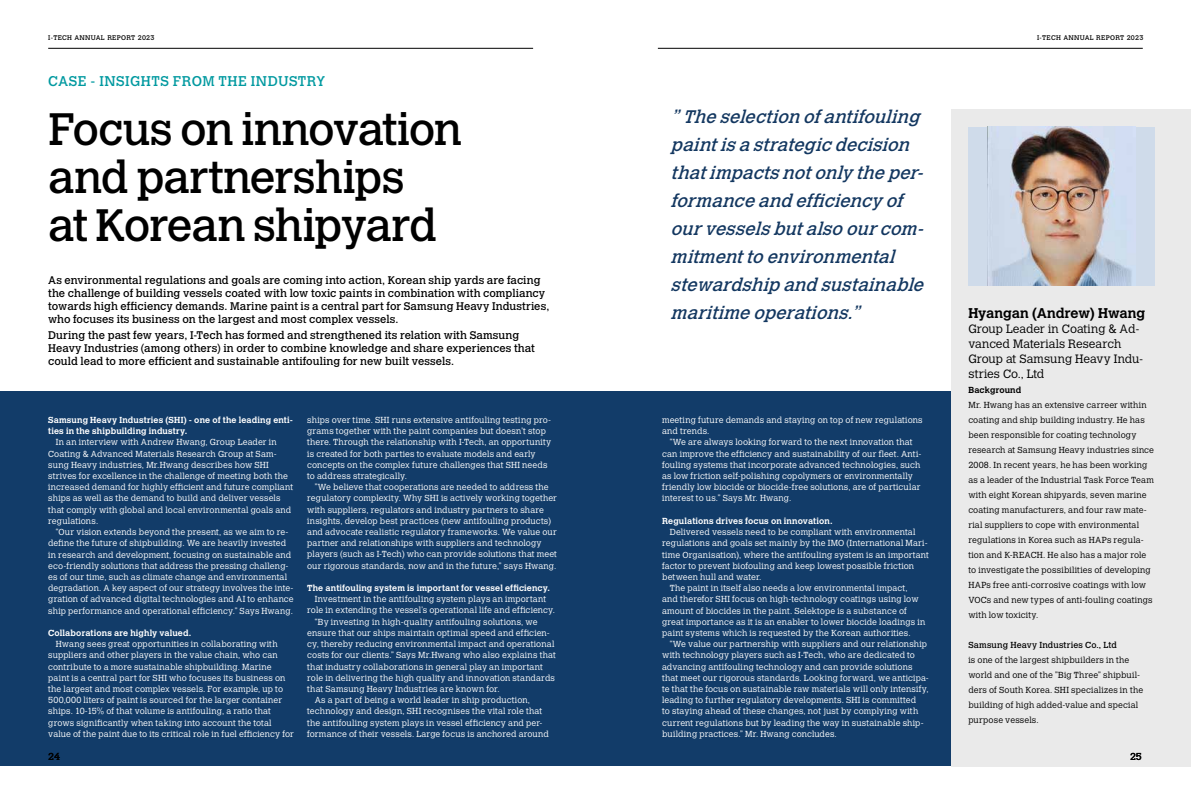
<style>
.page{position:relative;width:1191px;height:794px;background:#fff}
.page>*{position:absolute;margin:0;border:0;box-sizing:border-box;transform-origin:0 0}
.t1{font:45px/48px "Calvert MT Std";letter-spacing:-.03em;color:#000}
.t2{font:italic 18px/28px "Calvert MT Std";color:#133760}
.t3{font:14px "Calvert MT Std";letter-spacing:.03em;color:#0099a0}
.t4{font:700 14px "Calvert MT Std";color:#000}
.t5{font:300 12px/15px "Calvert MT Std";color:#000}
.t6{font:11px/13px "Calvert MT Std";letter-spacing:.005em;color:#000}
.t7{font:10px "Calvert MT Std";color:#000}
.t8{font:300 8.7px/11.2px "Calvert MT Std";letter-spacing:.015em;color:#fff}
.t9{font:300 8.7px/15px "Calvert MT Std";letter-spacing:.015em;color:#000}
.t10{font:700 8.7px/11.2px "Calvert MT Std";letter-spacing:.015em;color:#fff}
.t11{font:8.7px "Calvert MT Std";letter-spacing:.02em;color:#000}
.t12{font:700 8.7px "Calvert MT Std";letter-spacing:.015em;color:#000}
.t13{font:6.7px "Calvert MT Std";letter-spacing:.045em;color:#000}
</style>
<div class="page">
<div style="left:0;top:391px;width:1191px;height:375px;background:#123c69"></div>
<div style="left:951px;top:109px;width:240px;height:657px;background:#eaeaea"></div>
<div style="left:968px;top:127px;width:186px;height:159px;background:#cfdbea"></div>
<img style="left:992px;top:127px;width:143px;height:159px">
<hr style="left:48px;top:48px;width:485px;height:1px;background:#000">
<hr style="left:658px;top:48px;width:484px;height:1px;background:#000">
<p class="t13" style="left:48px;top:34px;width:108px">I-TECH ANNUAL REPORT 2023</p>
<p class="t13" style="left:1037px;top:34px;width:108px">I-TECH ANNUAL REPORT 2023</p>
<h3 class="t3" style="left:48px;top:73px;width:279px">CASE - INSIGHTS FROM THE INDUSTRY</h3>
<h1 class="t1" style="left:48px;top:105px;width:415px">Focus on innovation and partnerships<br>at Korean shipyard</h1>
<p class="t6" style="left:48px;top:274px;width:502px">As environmental regulations and goals are coming into action, Korean ship yards are facing the challenge of building vessels coated with low toxic paints in combination with compliancy towards high efficiency demands. Marine paint is a central part for Samsung Heavy Industries, who focuses its business on the largest and most complex vessels.</p>
<p class="t6" style="left:48px;top:329px;width:488px">During the past few years, I-Tech has formed and strengthened its relation with Samsung<br>Heavy Industries (among others) in order to combine knowledge and share experiences that could lead to more efficient and sustainable antifouling for new built vessels.</p>
<p class="t10" style="left:48px;top:414px;width:246px">Samsung Heavy Industries (SHI) - one of the leading enti&shy;ties in the shipbuilding industry.</p>
<p class="t8" style="left:48px;top:437px;width:246px;text-indent:8px">In an interview with Andrew Hwang, Group Leader in Coating &amp; Advanced Materials Research Group at Sam&shy;sung Heavy industries, Mr.Hwang describes how SHI strives for excellence in the challenge of meeting both the increased demand for highly efficient and future compliant ships as well as the demand to build and deliver vessels that comply with global and local environmental goals and regulations.</p>
<p class="t8" style="left:48px;top:526px;width:247px;text-indent:8px">“Our vision extends beyond the present, as we aim to re&shy;define the future of shipbuilding. We are heavily invested in research and development, focusing on sustainable and eco-friendly solutions that address the pressing challeng&shy;es of our time, such as climate change and environmental degradation. A key aspect of our strategy involves the inte&shy;gration of advanced digital technologies and AI to enhance ship performance and operational efficiency.” Says Hwang.</p>
<p class="t10" style="left:48px;top:627px;width:145px">Collaborations are highly valued.</p>
<p class="t8" style="left:48px;top:638px;width:247px;text-indent:8px">Hwang sees great opportunities in collaborating with suppliers and other players in the value chain, who can contribute to a more sustainable shipbuilding. Marine paint is a central part for SHI who focuses its business on the largest and most complex vessels. For example, up to 500,000 liters of paint is sourced for the larger container ships. 10-15% of that volume is antifouling, a ratio that grows significantly when taking into account the total value of the paint due to its critical role in fuel efficiency for</p>
<p class="t8" style="left:307px;top:414px;width:245px">ships over time. SHI runs extensive antifouling testing pro&shy;grams together with the paint companies but doesn’t stop there. Through the relationship with I-Tech, an opportunity is created for both parties to evaluate models and early concepts on the complex future challenges that SHI needs to address strategically.</p>
<p class="t8" style="left:307px;top:482px;width:251px;text-indent:8px">”We believe that cooperations are needed to address the regulatory complexity. Why SHI is actively working together with suppliers, regulators and industry partners to share insights, develop best practices (new antifouling products) and advocate realistic regulatory frameworks. We value our partner and relationships with suppliers and technology players (such as I-Tech) who can provide solutions that meet our rigorous standards, now and in the future,” says Hwang.</p>
<p class="t10" style="left:307px;top:582px;width:244px">The antifouling system is important for vessel efficiency.</p>
<p class="t8" style="left:315px;top:594px;width:233px">Investment in the antifouling system plays an important</p>
<p class="t8" style="left:307px;top:605px;width:249px">role in extending the vessel’s operational life and efficiency.</p>
<p class="t8" style="left:315px;top:616px;width:224px">“By investing in high-quality antifouling solutions, we</p>
<p class="t8" style="left:307px;top:627px;width:244px">ensure that our ships maintain optimal speed and efficien-</p>
<p class="t8" style="left:307px;top:638px;width:249px">cy, thereby reducing environmental impact and operational</p>
<p class="t8" style="left:307px;top:650px;width:250px">costs for our clients.” Says Mr.Hwang who also explains that</p>
<p class="t8" style="left:307px;top:661px;width:237px">that industry collaborations in general play an important</p>
<p class="t8" style="left:307px;top:672px;width:249px">role in delivering the high quality and innovation standards</p>
<p class="t8" style="left:307px;top:683px;width:194px">that Samsung Heavy Industries are known for.</p>
<p class="t8" style="left:315px;top:694px;width:217px">As a part of being a world leader in ship production,</p>
<p class="t8" style="left:307px;top:706px;width:236px">technology and design, SHI recognises the vital role that</p>
<p class="t8" style="left:307px;top:717px;width:237px">the antifouling system plays in vessel efficiency and per-</p>
<p class="t8" style="left:307px;top:728px;width:243px">formance of their vessels. Large focus is anchored around</p>
<h2 class="t2" style="left:670px;top:102px;width:260px">”Theselection ofantifouling paintisastrategicdecision thatimpactsnotonlytheper&shy;formanceand efficiencyof ourvesselsbutalsoourcom&shy;mitmenttoenvironmental stewardship and sustainable maritimeoperations.”</h2>
<p class="t8" style="left:662px;top:414px;width:262px">meeting future demands and staying on top of new regulations and trends.</p>
<p class="t8" style="left:662px;top:437px;width:261px;text-indent:8px">“We are always looking forward to the next innovation that can improve the efficiency and sustainability of our fleet. Anti&shy;fouling systems that incorporate advanced technologies, such as low friction self-polishing copolymers or environmentally friendly low biocide or biocide-free solutions, are of particular interest to us.” Says Mr. Hwang.</p>
<p class="t10" style="left:662px;top:515px;width:172px">Regulations drives focus on innovation.</p>
<p class="t8" style="left:670px;top:526px;width:247px">Delivered vessels need to be compliant with environmental</p>
<p class="t8" style="left:662px;top:538px;width:267px">regulations and goals set mainly by the IMO (International Mari-</p>
<p class="t8" style="left:662px;top:549px;width:268px">time Organisation), where the antifouling system is an important</p>
<p class="t8" style="left:662px;top:560px;width:253px">factor to prevent biofouling and keep lowest possible friction</p>
<p class="t8" style="left:662px;top:571px;width:101px">between hull and water.</p>
<p class="t8" style="left:670px;top:582px;width:239px">The paint in itself also needs a low environmental impact,</p>
<p class="t8" style="left:662px;top:594px;width:258px">and therefor SHI focus on high-technology coatings using low</p>
<p class="t8" style="left:662px;top:605px;width:246px">amount of biocides in the paint. Selektope is a substance of</p>
<p class="t8" style="left:662px;top:616px;width:265px">great importance as it is an enabler to lower biocide loadings in</p>
<p class="t8" style="left:662px;top:627px;width:250px">paint systems which is requested by the Korean authorities.</p>
<p class="t8" style="left:670px;top:638px;width:259px">“We value our partnership with suppliers and our relationship</p>
<p class="t8" style="left:662px;top:650px;width:254px">with technology players such as I-Tech, who are dedicated to</p>
<p class="t8" style="left:662px;top:661px;width:252px">advancing antifouling technology and can provide solutions</p>
<p class="t8" style="left:662px;top:672px;width:268px">that meet our rigorous standards. Looking forward, we anticipa-</p>
<p class="t8" style="left:662px;top:683px;width:268px">te that the focus on sustainable raw materials will only intensify,</p>
<p class="t8" style="left:662px;top:694px;width:256px">leading to further regulatory developments. SHI is committed</p>
<p class="t8" style="left:662px;top:706px;width:258px">to staying ahead of these changes, not just by complying with</p>
<p class="t8" style="left:662px;top:717px;width:263px">current regulations but by leading the way in sustainable ship-</p>
<p class="t8" style="left:662px;top:728px;width:176px">building practices.” Mr. Hwang concludes.</p>
<h3 class="t4" style="left:968px;top:304px;width:178px">Hyangan (Andrew) Hwang</h3>
<h3 class="t5" style="left:968px;top:321px;width:176px">Group Leader in Coating &amp; Ad&shy;vanced Materials Research<br>Group at Samsung Heavy Indu&shy;stries Co., Ltd</h3>
<p class="t12" style="left:968px;top:384px;width:54px">Background</p>
<p class="t9" style="left:968px;top:398px;width:187px">Mr. Hwang has an extensive carreer within coating and ship building industry. He has been responsible for coating technology research at Samsung Heavy industries since 2008. In recent years, he has been working as a leader of the Industrial Task Force Team with eight Korean shipyards, seven marine coating manufacturers, and four raw mate&shy;rial suppliers to cope with environmental regulations in Korea such as HAPs regula&shy;tion and K-REACH. He also has a major role to investigate the possibilities of developing HAPs free anti-corrosive coatings with low VOCs and new types of anti-fouling coatings with low toxicity.</p>
<p class="t11" style="left:968px;top:640px;width:150px">Samsung Heavy Industries Co., Ltd</p>
<p class="t9" style="left:968px;top:653px;width:176px">is one of the largest shipbuilders in the world and one of the ”Big Three” shipbuil&shy;ders of South Korea. SHI specializes in the building of high added-value and special purpose vessels.</p>
<p class="t7" style="left:48px;top:750px;width:13px">24</p>
<p class="t7" style="left:1130px;top:750px;width:13px">25</p>
</div>
